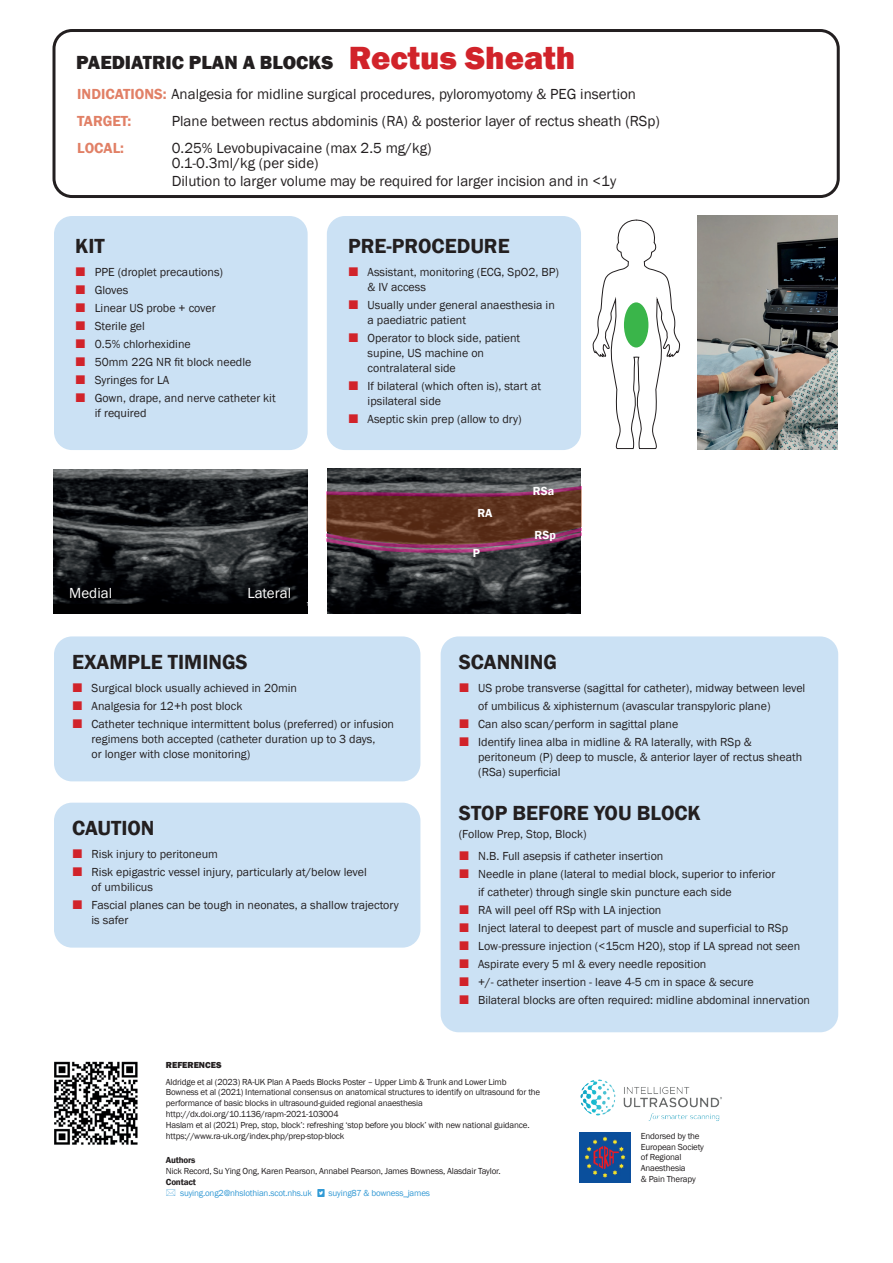
<style>
.page{position:relative;width:893px;height:1263px;background:#fff}
.page>*{position:absolute;margin:0;border:0;box-sizing:border-box;transform-origin:0 0}
.t1{font:600 21px "Franklin Gothic";color:#231f20}
.t2{font:800 19.5px "Franklin Gothic";color:#231f20}
.t3{font:15px/27px "Franklin Gothic";color:#231f20}
.t4{font:15px "Franklin Gothic";color:#fff}
.t5{font:600 15px "Franklin Gothic";letter-spacing:-.005em;color:#e18066}
.t6{font:12px/18px "Franklin Gothic";color:#231f20}
.t7{font:600 12px "Franklin Gothic";color:#fff}
.t8{font:9.3px "Myriad Pro";color:#231f20}
.t9{font:9px/10.8px "Franklin Gothic";letter-spacing:-.02em;color:#231f20}
.t10{font:9px "Franklin Gothic";letter-spacing:-.02em;color:#3399d4}
.t11{font:600 9px "Franklin Gothic";letter-spacing:-.02em;color:#231f20}
.t12{font:800 9px "Franklin Gothic";color:#231f20}
.s1{font-size:33px;color:#d1232a}
.s2{font-weight:600;color:#e18066}
</style>
<div class="page">
<div style="left:54px;top:216px;width:254px;height:234px;background:#cbe1f4;border-radius:18px"></div>
<div style="left:327px;top:216px;width:254px;height:234px;background:#cbe1f4;border-radius:18px"></div>
<div style="left:441px;top:636px;width:397px;height:396px;background:#cbe1f4;border-radius:18px"></div>
<div style="left:54px;top:636px;width:366px;height:145px;background:#cbe1f4;border-radius:18px"></div>
<div style="left:52px;top:29px;width:788px;height:169px;border:3px solid #231f20;border-radius:18px"></div>
<img style="left:697px;top:216px;width:141px;height:234px">
<img style="left:54px;top:469px;width:254px;height:144px">
<img style="left:328px;top:469px;width:252px;height:145px">
<svg style="left:327px;top:485px;width:254px;height:68px;background:#663a37"></svg>
<img style="left:54px;top:1061px;width:84px;height:84px">
<svg style="left:318px;top:1189px;width:7px;height:7px"></svg>
<div style="left:54px;top:803px;width:366px;height:145px;background:#cbe1f4;border-radius:18px"></div>
<svg style="left:592px;top:219px;width:88px;height:230px"></svg>
<div style="left:624px;top:302px;width:24px;height:45px;background:#3ab54a;border-radius:50%"></div>
<img style="left:580px;top:1079px;width:142px;height:42px">
<img style="left:580px;top:1132px;width:50px;height:50px">
<h2 class="t2" style="left:76px;top:50px;width:500px">PAEDIATRIC PLAN A BLOCKS <span class="s1">Rectus Sheath</span></h2>
<p class="t3" style="left:77px;top:81px;width:560px"><span class="s2">INDICATIONS:</span> Analgesia for midline surgical procedures, pyloromyotomy &amp; PEG insertion<br><span class="s2">TARGET:</span></p>
<p class="t3" style="left:172px;top:108px;width:490px">Plane between rectus abdominis (RA) &amp; posterior layer of rectus sheath (RSp)</p>
<p class="t5" style="left:77px;top:139px;width:48px">LOCAL:</p>
<p class="t3" style="left:172px;top:141px;width:261px;line-height:15px">0.25% Levobupivacaine (max 2.5 mg/kg)<br>0.1-0.3ml/kg (per side)</p>
<p class="t3" style="left:172px;top:168px;width:446px">Dilution to larger volume may be required for larger incision and in &lt;1y</p>
<h1 class="t1" style="left:75px;top:234px;width:31px">KIT</h1>
<p class="t6" style="left:95px;top:263px;width:182px">PPE (droplet precautions)<br>Gloves<br>Linear US probe + cover<br>Sterile gel<br>0.5% chlorhexidine<br>50mm 22G NR fit block needle<br>Syringes for LA<br>Gown, drape, and nerve catheter kit</p>
<p class="t6" style="left:95px;top:404px;width:53px">if required</p>
<p class="t4" style="left:69px;top:583px;width:44px">Medial</p>
<p class="t4" style="left:247px;top:583px;width:45px">Lateral</p>
<h1 class="t1" style="left:348px;top:234px;width:163px">PRE-PROCEDURE</h1>
<p class="t6" style="left:368px;top:265px;width:193px;line-height:15px">Assistant, monitoring (ECG, SpO2, BP) &amp; IV access</p>
<p class="t6" style="left:368px;top:298px;width:189px;line-height:15px">Usually under general anaesthesia in a paediatric patient</p>
<p class="t6" style="left:368px;top:331px;width:154px;line-height:15px">Operator to block side, patient supine, US machine on contralateral side</p>
<p class="t6" style="left:368px;top:379px;width:175px;line-height:15px">If bilateral (which often is), start at ipsilateral side</p>
<p class="t6" style="left:368px;top:410px;width:155px">Aseptic skin prep (allow to dry)</p>
<p class="t7" style="left:477px;top:506px;width:17px">RA</p>
<p class="t7" style="left:473px;top:546px;width:9px">P</p>
<p class="t7" style="left:533px;top:483px;width:23px">RSa</p>
<p class="t7" style="left:535px;top:527px;width:23px">RSp</p>
<h1 class="t1" style="left:72px;top:649px;width:177px">EXAMPLE TIMINGS</h1>
<p class="t6" style="left:92px;top:679px;width:304px">Surgical block usually achieved in 20min<br>Analgesia for 12+h post block<br>Catheter technique intermittent bolus (preferred) or infusion</p>
<p class="t6" style="left:92px;top:731px;width:285px;line-height:15px">regimens both accepted (catheter duration up to 3 days, or longer with close monitoring)</p>
<p class="t8" style="left:347px;top:717px;width:34px">Anterior</p>
<h1 class="t1" style="left:72px;top:815px;width:84px">CAUTION</h1>
<p class="t6" style="left:92px;top:845px;width:277px">Risk injury to peritoneum<br>Risk epigastric vessel injury, particularly at/below level</p>
<p class="t6" style="left:92px;top:878px;width:309px">of umbilicus<br>Fascial planes can be tough in neonates, a shallow trajectory</p>
<p class="t6" style="left:92px;top:911px;width:38px">is safer</p>
<h1 class="t1" style="left:459px;top:649px;width:100px">SCANNING</h1>
<p class="t6" style="left:478px;top:679px;width:329px">US probe transverse (sagittal for catheter), midway between level of umbilicus &amp; xiphisternum (avascular transpyloric plane)<br>Can also scan/perform in sagittal plane<br>Identify linea alba in midline &amp; RA laterally, with RSp &amp;</p>
<p class="t6" style="left:478px;top:749px;width:325px;line-height:15px">peritoneum (P) deep to muscle, &amp; anterior layer of rectus sheath (RSa) superficial</p>
<h1 class="t1" style="left:459px;top:800px;width:244px">STOP BEFORE YOU BLOCK</h1>
<p class="t6" style="left:478px;top:822px;width:187px;line-height:22.5px;text-indent:-20px">(Follow Prep, Stop, Block)<br>N.B. Full asepsis if catheter insertion</p>
<p class="t6" style="left:478px;top:865px;width:333px">Needle in plane (lateral to medial block, superior to inferior<br>if catheter) through single skin puncture each side<br>RA will peel off RSp with LA injection<br>Inject lateral to deepest part of muscle and superficial to RSp Low-pressure injection (&lt;15cm H20), stop if LA spread not seen Aspirate every 5 ml &amp; every needle reposition<br>+/- catheter insertion - leave 4-5 cm in space &amp; secure<br>Bilateral blocks are often required: midline abdominal innervation</p>
<p class="t12" style="left:166px;top:1059px;width:57px">REFERENCES</p>
<p class="t9" style="left:166px;top:1076px;width:376px">Aldridge et al (2023) RA-UK Plan A Paeds Blocks Poster – Upper Limb &amp; Trunk and Lower Limb Bowness et al (2021) International consensus on anatomical structures to identify on ultrasound for the performance of basic blocks in ultrasound-guided regional anaesthesia http://dx.doi.org/10.1136/rapm-2021-103004<br>Haslam et al (2021) Prep, stop, block’: refreshing ‘stop before you block’ with new national guidance. https://www.ra-uk.org/index.php/prep-stop-block</p>
<p class="t11" style="left:166px;top:1154px;width:31px">Authors</p>
<p class="t9" style="left:166px;top:1166px;width:336px">Nick Record, Su Ying Ong, Karen Pearson, Annabel Pearson, James Bowness, Alasdair Taylor.</p>
<p class="t11" style="left:166px;top:1176px;width:32px">Contact</p>
<p class="t10" style="left:180px;top:1187px;width:134px">suying.ong2@nhslothian.scot.nhs.uk</p>
<p class="t10" style="left:329px;top:1187px;width:103px">suying87 &amp; bowness_james</p>
<p class="t9" style="left:641px;top:1131px;width:65px">Endorsed by the<br>European Society of Regional<br>Anaesthesia<br>&amp; Pain Therapy</p>
</div>
